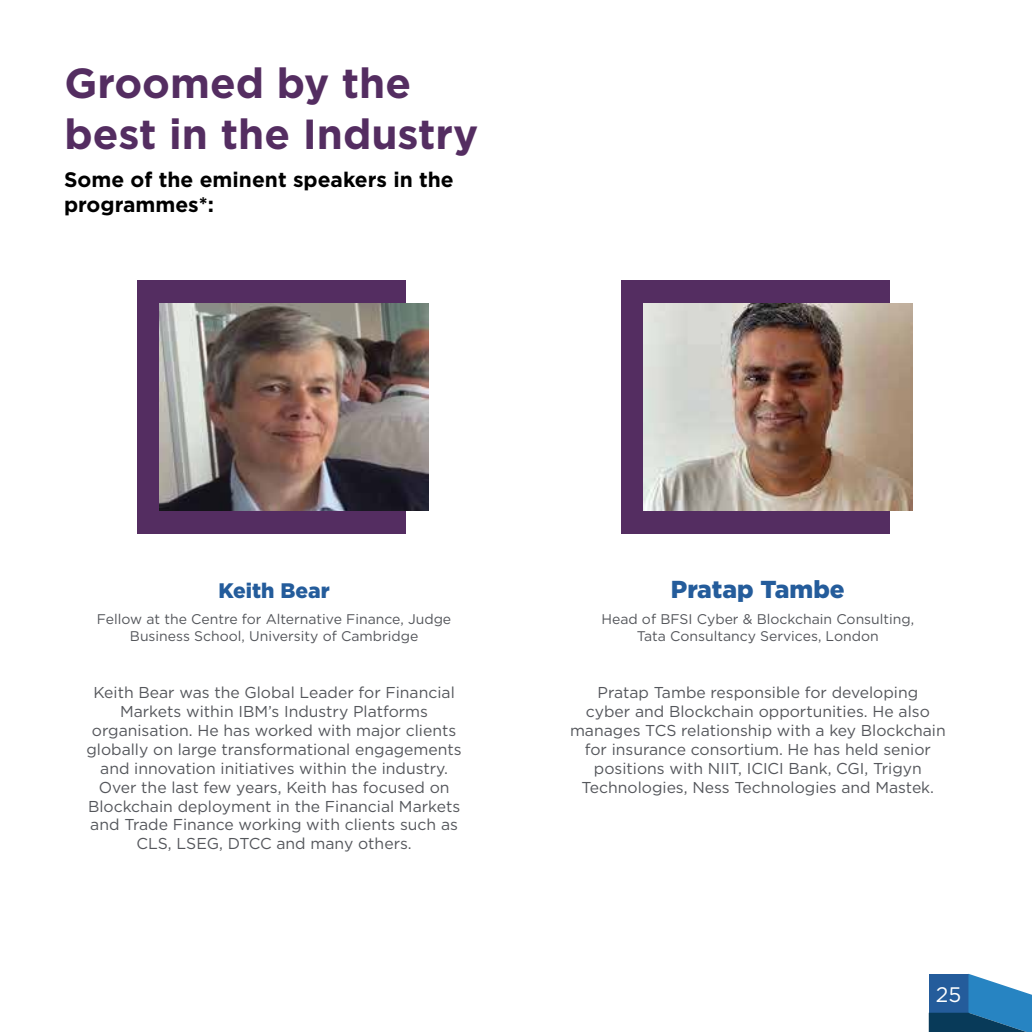
<style>
.page{position:relative;width:1032px;height:1032px;background:#fff}
.page>*{position:absolute;margin:0;border:0;box-sizing:border-box;transform-origin:0 0}
.t1{font:700 42px/50.4px "Gotham";color:#542d61}
.t2{font:900 24.5px "Gotham";color:#245c9b}
.t3{font:700 21px/25.2px "Gotham";color:#000}
.t4{font:900 21px "Gotham";color:#245c9b}
.t5{font:21px "Gotham";color:#fff}
.t6{font:15.75px/18.9px "Gotham";color:#54565b;text-align:center}
.t7{font:14px/16.8px "Gotham";color:#54565b;text-align:center}
</style>
<div class="page">
<svg style="left:929px;top:974px;width:103px;height:58px;background:#3777a7"></svg>
<div style="left:137px;top:280px;width:269px;height:253px;background:#542d61"></div>
<img style="left:160px;top:303px;width:269px;height:207px">
<div style="left:621px;top:280px;width:269px;height:253px;background:#542d61"></div>
<img style="left:644px;top:303px;width:268px;height:207px">
<h1 class="t1" style="left:64px;top:58px;width:415px">Groomed by the best in the Industry</h1>
<h3 class="t3" style="left:64px;top:167px;width:391px">Some of the eminent speakers in the programmes*:</h3>
<h3 class="t4" style="left:219px;top:576px;width:113px">Keith Bear</h3>
<p class="t7" style="left:97px;top:611px;width:356px">Fellow at the Centre for Alternative Finance, Judge<br>Business School, University of Cambridge</p>
<h2 class="t2" style="left:671px;top:572px;width:175px">Pratap Tambe</h2>
<p class="t7" style="left:601px;top:611px;width:314px">Head of BFSI Cyber &amp; Blockchain Consulting,<br>Tata Consultancy Services, London</p>
<p class="t6" style="left:86px;top:683px;width:377px">Keith Bear was the Global Leader for Financial Markets within IBM’s Industry Platforms organisation. He has worked with major clients globally on large transformational engagements and innovation initiatives within the industry.<br>Over the last few years, Keith has focused on Blockchain deployment in the Financial Markets and Trade Finance working with clients such as CLS, LSEG, DTCC and many others.</p>
<p class="t6" style="left:570px;top:683px;width:377px">Pratap Tambe responsible for developing<br>cyber and Blockchain opportunities. He also manages TCS relationship with a key Blockchain for insurance consortium. He has held senior positions with NIIT, ICICI Bank, CGI, Trigyn Technologies, Ness Technologies and Mastek.</p>
<h3 class="t5" style="left:936px;top:981px;width:27px">25</h3>
</div>
